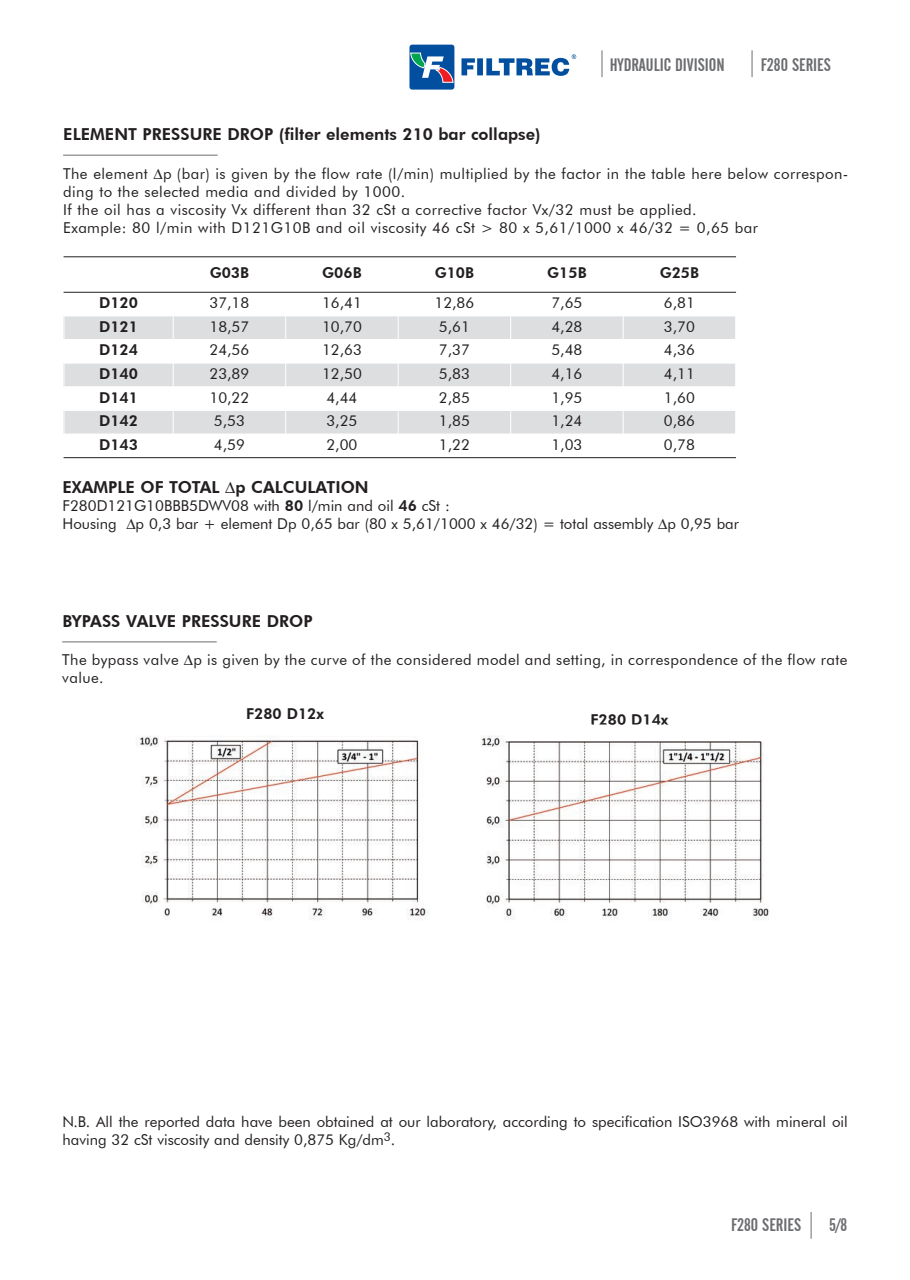
<style>
.page{position:relative;width:910px;height:1280px;background:#fff}
.page>*{position:absolute;margin:0;border:0;box-sizing:border-box;transform-origin:0 0}
.t1{font:18px "Alternate Gothic 2 BT";color:#6c6d70}
.t2{font:800 16.5px "Futura BT";color:#231f20}
.t3{font:15px/18px "Futura BT";letter-spacing:.03em;color:#231f20}
.t4{font:15px/18px "Futura BT";color:#231f20}
.t5{font:800 15px "Futura BT";color:#231f20}
.s1{font-weight:800}
</style>
<div class="page">
<svg style="left:409px;top:45px;width:45px;height:45px;background:#3a70a5"></svg>
<svg style="left:461px;top:54px;width:115px;height:22px"></svg>
<svg style="left:811px;top:1212px;width:1px;height:27px"></svg>
<svg style="left:752px;top:50px;width:1px;height:27px"></svg>
<svg style="left:602px;top:50px;width:1px;height:27px"></svg>
<hr style="left:63px;top:155px;width:155px;height:1px;background:#6c6d70">
<div style="left:64px;top:316px;width:109px;height:23px;background:#dddee0"></div>
<div style="left:173px;top:316px;width:113px;height:23px;background:#dddee0"></div>
<div style="left:286px;top:316px;width:112px;height:23px;background:#dddee0"></div>
<div style="left:398px;top:316px;width:113px;height:23px;background:#dddee0"></div>
<div style="left:511px;top:316px;width:112px;height:23px;background:#dddee0"></div>
<div style="left:623px;top:316px;width:113px;height:23px;background:#dddee0"></div>
<div style="left:64px;top:363px;width:109px;height:24px;background:#dddee0"></div>
<div style="left:173px;top:363px;width:113px;height:24px;background:#dddee0"></div>
<div style="left:286px;top:363px;width:112px;height:24px;background:#dddee0"></div>
<div style="left:398px;top:363px;width:113px;height:24px;background:#dddee0"></div>
<div style="left:511px;top:363px;width:112px;height:24px;background:#dddee0"></div>
<div style="left:623px;top:363px;width:113px;height:24px;background:#dddee0"></div>
<div style="left:64px;top:410px;width:109px;height:24px;background:#dddee0"></div>
<div style="left:173px;top:410px;width:113px;height:24px;background:#dddee0"></div>
<div style="left:286px;top:410px;width:112px;height:24px;background:#dddee0"></div>
<div style="left:398px;top:410px;width:113px;height:24px;background:#dddee0"></div>
<div style="left:511px;top:410px;width:112px;height:24px;background:#dddee0"></div>
<div style="left:623px;top:410px;width:113px;height:24px;background:#dddee0"></div>
<hr style="left:64px;top:256px;width:1px;height:202px;background:#fff">
<hr style="left:173px;top:256px;width:1px;height:202px;background:#fff">
<hr style="left:285px;top:256px;width:1px;height:202px;background:#fff">
<hr style="left:398px;top:256px;width:1px;height:202px;background:#fff">
<hr style="left:510px;top:256px;width:1px;height:202px;background:#fff">
<hr style="left:623px;top:256px;width:1px;height:202px;background:#fff">
<hr style="left:735px;top:256px;width:1px;height:202px;background:#fff">
<hr style="left:64px;top:256px;width:672px;height:1px;background:#231f20">
<hr style="left:64px;top:292px;width:672px;height:1px;background:#231f20">
<hr style="left:64px;top:363px;width:672px;height:1px;background:#fff">
<hr style="left:64px;top:386px;width:672px;height:1px;background:#fff">
<hr style="left:64px;top:410px;width:672px;height:1px;background:#fff">
<hr style="left:64px;top:457px;width:672px;height:1px;background:#231f20">
<hr style="left:62px;top:641px;width:155px;height:1px;background:#6c6d70">
<img style="left:136px;top:736px;width:293px;height:184px">
<img style="left:481px;top:724px;width:289px;height:196px">
<img style="left:592px;top:724px;width:76px;height:1px">
<p class="t1" style="left:610px;top:55px;width:116px">HYDRAULIC DIVISION</p>
<p class="t1" style="left:761px;top:55px;width:71px">F280 SERIES</p>
<p class="t2" style="left:63px;top:124px;width:479px">ELEMENT PRESSURE DROP (filter elements 210 bar collapse)</p>
<p class="t3" style="left:63px;top:164px;width:787px">The element ∆p (bar) is given by the flow rate (l/min) multiplied by the factor in the table here below correspon&shy;ding to the selected media and divided by 1000.<br>If the oil has a viscosity Vx different than 32 cSt a corrective factor Vx/32 must be applied.<br>Example: 80 l/min with D121G10B and oil viscosity 46 cSt &gt; 80 x 5,61/1000 x 46/32 = 0,65 bar</p>
<p class="t5" style="left:210px;top:264px;width:41px">G03B</p>
<p class="t5" style="left:322px;top:264px;width:41px">G06B</p>
<p class="t5" style="left:435px;top:264px;width:41px">G10B</p>
<p class="t5" style="left:547px;top:264px;width:41px">G15B</p>
<p class="t5" style="left:660px;top:264px;width:41px">G25B</p>
<p class="t5" style="left:99px;top:294px;width:40px">D120</p>
<p class="t3" style="left:210px;top:293px;width:41px">37,18</p>
<p class="t3" style="left:322px;top:293px;width:41px">16,41</p>
<p class="t3" style="left:434px;top:293px;width:41px">12,86</p>
<p class="t3" style="left:551px;top:293px;width:32px">7,65</p>
<p class="t3" style="left:664px;top:293px;width:32px">6,81</p>
<p class="t5" style="left:99px;top:317px;width:40px">D121</p>
<p class="t3" style="left:210px;top:317px;width:41px">18,57</p>
<p class="t3" style="left:322px;top:317px;width:41px">10,70</p>
<p class="t3" style="left:439px;top:317px;width:32px">5,61</p>
<p class="t3" style="left:551px;top:317px;width:32px">4,28</p>
<p class="t3" style="left:664px;top:317px;width:32px">3,70</p>
<p class="t5" style="left:99px;top:341px;width:40px">D124</p>
<p class="t3" style="left:210px;top:341px;width:41px">24,56</p>
<p class="t3" style="left:322px;top:341px;width:41px">12,63</p>
<p class="t3" style="left:439px;top:341px;width:32px">7,37</p>
<p class="t3" style="left:551px;top:341px;width:32px">5,48</p>
<p class="t3" style="left:664px;top:341px;width:32px">4,36</p>
<p class="t5" style="left:99px;top:364px;width:40px">D140</p>
<p class="t3" style="left:210px;top:364px;width:41px">23,89</p>
<p class="t3" style="left:322px;top:364px;width:41px">12,50</p>
<p class="t3" style="left:439px;top:364px;width:32px">5,83</p>
<p class="t3" style="left:551px;top:364px;width:32px">4,16</p>
<p class="t3" style="left:664px;top:364px;width:32px">4,11</p>
<p class="t5" style="left:99px;top:388px;width:40px">D141</p>
<p class="t3" style="left:210px;top:388px;width:41px">10,22</p>
<p class="t3" style="left:326px;top:388px;width:32px">4,44</p>
<p class="t3" style="left:439px;top:388px;width:32px">2,85</p>
<p class="t3" style="left:551px;top:388px;width:32px">1,95</p>
<p class="t3" style="left:664px;top:388px;width:32px">1,60</p>
<p class="t5" style="left:99px;top:412px;width:40px">D142</p>
<p class="t3" style="left:214px;top:412px;width:32px">5,53</p>
<p class="t3" style="left:326px;top:412px;width:32px">3,25</p>
<p class="t3" style="left:439px;top:412px;width:32px">1,85</p>
<p class="t3" style="left:551px;top:412px;width:32px">1,24</p>
<p class="t3" style="left:664px;top:412px;width:32px">0,86</p>
<p class="t5" style="left:99px;top:435px;width:40px">D143</p>
<p class="t3" style="left:214px;top:435px;width:32px">4,59</p>
<p class="t3" style="left:326px;top:435px;width:32px">2,00</p>
<p class="t3" style="left:439px;top:435px;width:32px">1,22</p>
<p class="t3" style="left:551px;top:435px;width:32px">1,03</p>
<p class="t3" style="left:664px;top:435px;width:32px">0,78</p>
<p class="t2" style="left:63px;top:477px;width:308px">EXAMPLE OF TOTAL ∆p CALCULATION</p>
<p class="t4" style="left:63px;top:497px;width:678px">F280D121G10BBB5DWV08 with <span class="s1">80</span> l/min and oil <span class="s1">46</span> cSt :<br>Housing ∆p 0,3 bar + element Dp 0,65 bar (80 x 5,61/1000 x 46/32) = total assembly ∆p 0,95 bar</p>
<p class="t2" style="left:62px;top:611px;width:252px">BYPASS VALVE PRESSURE DROP</p>
<p class="t3" style="left:62px;top:651px;width:787px">The bypass valve ∆p is given by the curve of the considered model and setting, in correspondence of the flow rate value.</p>
<p class="t5" style="left:246px;top:704px;width:79px">F280 D12x</p>
<p class="t5" style="left:590px;top:710px;width:79px">F280 D14x</p>
<p class="t4" style="left:63px;top:1112px;width:787px">N.B. All the reported data have been obtained at our laboratory, according to specification ISO3968 with mineral oil having 32 cSt viscosity and density 0,875 Kg/dm<sup>3</sup>.</p>
<p class="t1" style="left:731px;top:1215px;width:71px">F280 SERIES</p>
<p class="t1" style="left:829px;top:1215px;width:20px">5/8</p>
</div>
